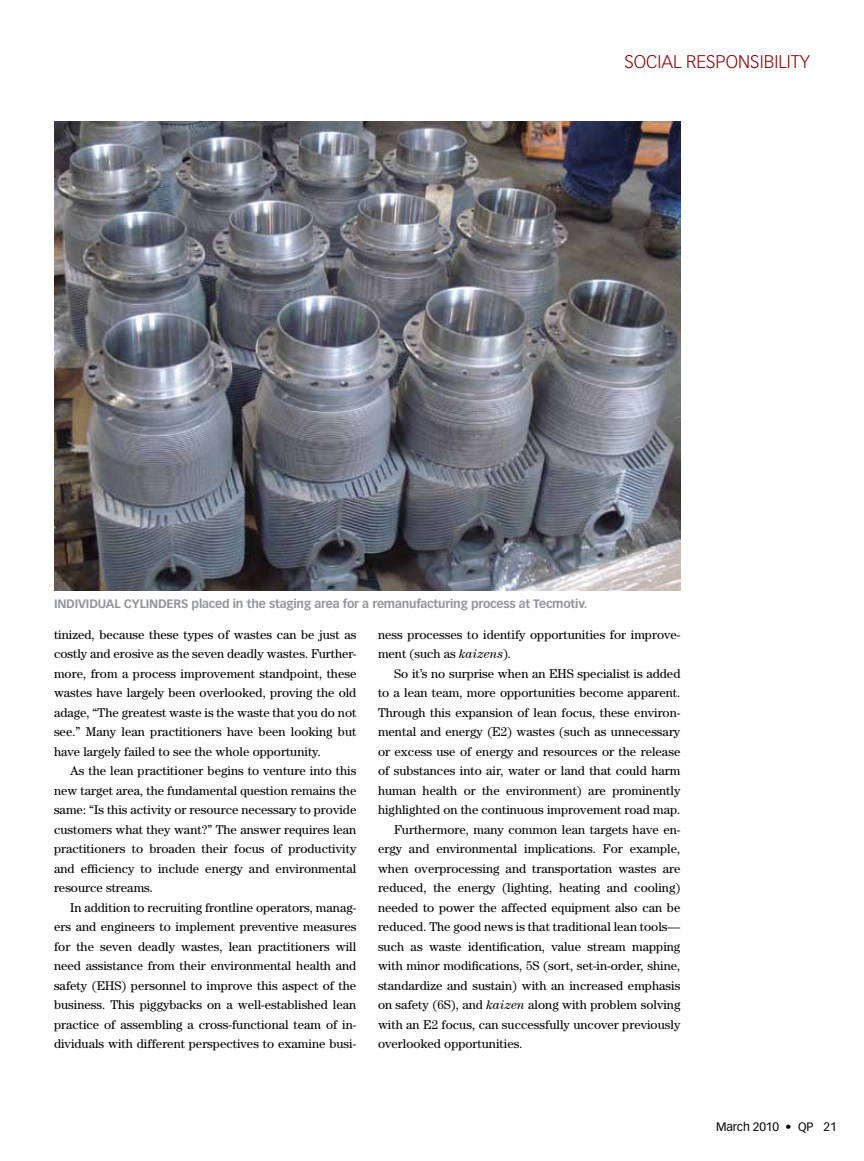
<style>
.page{position:relative;width:864px;height:1161px;background:#fff}
.page>*{position:absolute;margin:0;border:0;box-sizing:border-box;transform-origin:0 0}
.t1{font:300 18px "Vectora LT Std";color:#8b0304}
.t2{font:12.75px/19.5px "Century Std";color:#000;text-align:justify}
.t3{font:700 12px "Vectora LT Std";letter-spacing:-.015em;color:#939598}
.t4{font:12px "Vectora LT Std";letter-spacing:-.015em;color:#000}
.s1{font-style:italic}
</style>
<div class="page">
<img style="left:54px;top:122px;width:626px;height:469px">
<h1 class="t1" style="left:625px;top:51px;width:187px">SOCIAL RESPONSIBILITY</h1>
<p class="t3" style="left:54px;top:596px;width:535px">Individual cylinders placed in the staging area for a remanufacturing process at Tecmotiv.</p>
<p class="t2" style="left:54px;top:625px;width:304px">tinized, because these types of wastes can be just as costly and erosive as the seven deadly wastes. Further&shy;more, from a process improvement standpoint, these wastes have largely been overlooked, proving the old adage, “The greatest waste is the waste that you do not see.” Many lean practitioners have been looking but have largely failed to see the whole opportunity.</p>
<p class="t2" style="left:54px;top:761px;width:304px;text-indent:16px">As the lean practitioner begins to venture into this new target area, the fundamental question remains the same: “Is this activity or resource necessary to provide customers what they want?” The answer requires lean practitioners to broaden their focus of productivity and efficiency to include energy and environmental resource streams.</p>
<p class="t2" style="left:54px;top:898px;width:304px;text-indent:16px">In addition to recruiting frontline operators, manag&shy;ers and engineers to implement preventive measures for the seven deadly wastes, lean practitioners will need assistance from their environmental health and safety (EHS) personnel to improve this aspect of the business. This piggybacks on a well-established lean practice of assembling a cross-functional team of in&shy;dividuals with different perspectives to examine busi-</p>
<p class="t2" style="left:378px;top:625px;width:304px">ness processes to identify opportunities for improve&shy;ment (such as <span class="s1">kaizens</span>).</p>
<p class="t2" style="left:394px;top:664px;width:288px">So it’s no surprise when an EHS specialist is added</p>
<p class="t2" style="left:378px;top:683px;width:304px">to a lean team, more opportunities become apparent.</p>
<p class="t2" style="left:378px;top:703px;width:304px">Through this expansion of lean focus, these environ-</p>
<p class="t2" style="left:378px;top:722px;width:304px">mental and energy (E2) wastes (such as unnecessary</p>
<p class="t2" style="left:378px;top:742px;width:304px">or excess use of energy and resources or the release</p>
<p class="t2" style="left:378px;top:761px;width:304px">of substances into air, water or land that could harm</p>
<p class="t2" style="left:378px;top:781px;width:304px">human health or the environment) are prominently</p>
<p class="t2" style="left:378px;top:800px;width:304px">highlighted on the continuous improvement road map.</p>
<p class="t2" style="left:394px;top:820px;width:288px">Furthermore, many common lean targets have en-</p>
<p class="t2" style="left:378px;top:839px;width:304px">ergy and environmental implications. For example,</p>
<p class="t2" style="left:378px;top:859px;width:304px">when overprocessing and transportation wastes are</p>
<p class="t2" style="left:378px;top:878px;width:304px">reduced, the energy (lighting, heating and cooling)</p>
<p class="t2" style="left:378px;top:897px;width:304px">needed to power the affected equipment also can be</p>
<p class="t2" style="left:378px;top:917px;width:304px">reduced. The good news is that traditional lean tools—</p>
<p class="t2" style="left:378px;top:936px;width:304px">such as waste identification, value stream mapping</p>
<p class="t2" style="left:378px;top:956px;width:304px">with minor modifications, 5S (sort, set-in-order, shine,</p>
<p class="t2" style="left:378px;top:975px;width:304px">standardize and sustain) with an increased emphasis</p>
<p class="t2" style="left:378px;top:995px;width:304px">on safety (6S), and <span class="s1">kaizen</span> along with problem solving</p>
<p class="t2" style="left:378px;top:1014px;width:304px">with an E2 focus, can successfully uncover previously</p>
<p class="t2" style="left:378px;top:1034px;width:146px">overlooked opportunities.</p>
<p class="t4" style="left:716px;top:1120px;width:122px">March 2010 • QP 21</p>
</div>
